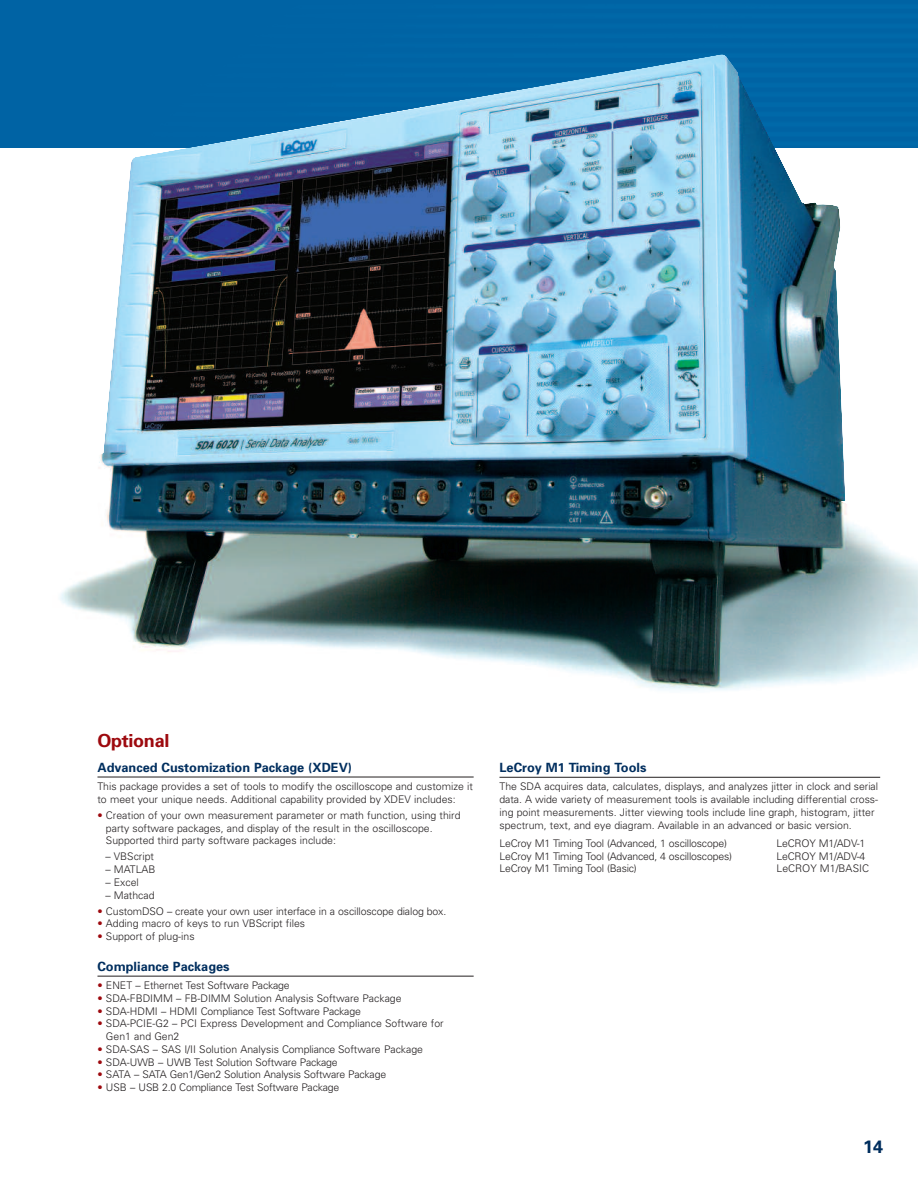
<style>
.page{position:relative;width:918px;height:1188px;background:#fff}
.page>*{position:absolute;margin:0;border:0;box-sizing:border-box;transform-origin:0 0}
.t1{font:700 18px "Univers";letter-spacing:-.015em;color:#9d090e}
.t2{font:700 18px "Univers";color:#002e5e}
.t3{font:700 12.75px "Univers";color:#002e5e}
.t4{font:300 10.5px/12.8px "Univers";color:#231f20}
.s1{color:#9d090e}
</style>
<div class="page">
<div style="left:0;top:0;width:918px;height:148px;background:#0063a4"></div>
<img style="left:30px;top:54px;width:888px;height:637px">
<hr style="left:97px;top:777px;width:377px;height:1px;background:#231f20">
<hr style="left:97px;top:976px;width:377px;height:1px;background:#231f20">
<hr style="left:500px;top:777px;width:380px;height:1px;background:#231f20">
<h1 class="t1" style="left:97px;top:734px;width:73px">Optional</h1>
<p class="t3" style="left:97px;top:763px;width:256px">Advanced Customization Package (XDEV)</p>
<p class="t4" style="left:97px;top:781px;width:377px">This package provides a set of tools to modify the oscilloscope and customize it to meet your unique needs. Additional capability provided by XDEV includes:</p>
<p class="t4" style="left:106px;top:810px;width:356px;text-indent:-8px"><span class="s1">•</span> Creation of your own measurement parameter or math function, using third party software packages, and display of the result in the oscilloscope.<br>Supported third party software packages include:</p>
<p class="t4" style="left:105px;top:851px;width:50px">– VBScript</p>
<p class="t4" style="left:105px;top:864px;width:52px">– MATLAB</p>
<p class="t4" style="left:105px;top:877px;width:35px">– Excel</p>
<p class="t4" style="left:105px;top:889px;width:51px">– Mathcad</p>
<p class="t4" style="left:97px;top:905px;width:350px"><span class="s1">•</span> CustomDSO – create your own user interface in a oscilloscope dialog box.</p>
<p class="t4" style="left:97px;top:918px;width:209px"><span class="s1">•</span> Adding macro of keys to run VBScript files</p>
<p class="t4" style="left:98px;top:931px;width:99px"><span class="s1">•</span> Support of plug-ins</p>
<p class="t3" style="left:97px;top:962px;width:134px">Compliance Packages</p>
<p class="t4" style="left:97px;top:980px;width:194px"><span class="s1">•</span> ENET – Ethernet Test Software Package</p>
<p class="t4" style="left:97px;top:993px;width:306px"><span class="s1">•</span> SDA-FBDIMM – FB-DIMM Solution Analysis Software Package</p>
<p class="t4" style="left:98px;top:1006px;width:265px"><span class="s1">•</span> SDA-HDMI – HDMI Compliance Test Software Package</p>
<p class="t4" style="left:106px;top:1018px;width:339px;text-indent:-8px"><span class="s1">•</span> SDA-PCIE-G2 – PCI Express Development and Compliance Software for<br>Gen1 and Gen2</p>
<p class="t4" style="left:98px;top:1044px;width:327px"><span class="s1">•</span> SDA-SAS – SAS I/II Solution Analysis Compliance Software Package</p>
<p class="t4" style="left:98px;top:1057px;width:242px"><span class="s1">•</span> SDA-UWB – UWB Test Solution Software Package</p>
<p class="t4" style="left:98px;top:1069px;width:290px"><span class="s1">•</span> SATA – SATA Gen1/Gen2 Solution Analysis Software Package</p>
<p class="t4" style="left:98px;top:1082px;width:243px"><span class="s1">•</span> USB – USB 2.0 Compliance Test Software Package</p>
<p class="t3" style="left:500px;top:763px;width:148px">LeCroy M1 Timing Tools</p>
<p class="t4" style="left:500px;top:781px;width:380px">The SDA acquires data, calculates, displays, and analyzes jitter in clock and serial data. A wide variety of measurement tools is available including differential cross&shy;ing point measurements. Jitter viewing tools include line graph, histogram, jitter spectrum, text, and eye diagram. Available in an advanced or basic version.</p>
<p class="t4" style="left:500px;top:838px;width:229px">LeCroy M1 Timing Tool (Advanced, 1 oscilloscope)</p>
<p class="t4" style="left:776px;top:838px;width:90px">LeCROY M1/ADV-1</p>
<p class="t4" style="left:500px;top:850px;width:234px">LeCroy M1 Timing Tool (Advanced, 4 oscilloscopes)</p>
<p class="t4" style="left:776px;top:850px;width:90px">LeCROY M1/ADV-4</p>
<p class="t4" style="left:500px;top:863px;width:139px">LeCroy M1 Timing Tool (Basic)</p>
<p class="t4" style="left:777px;top:863px;width:94px">LeCROY M1/BASIC</p>
<h1 class="t2" style="left:863px;top:1140px;width:22px">14</h1>
</div>
